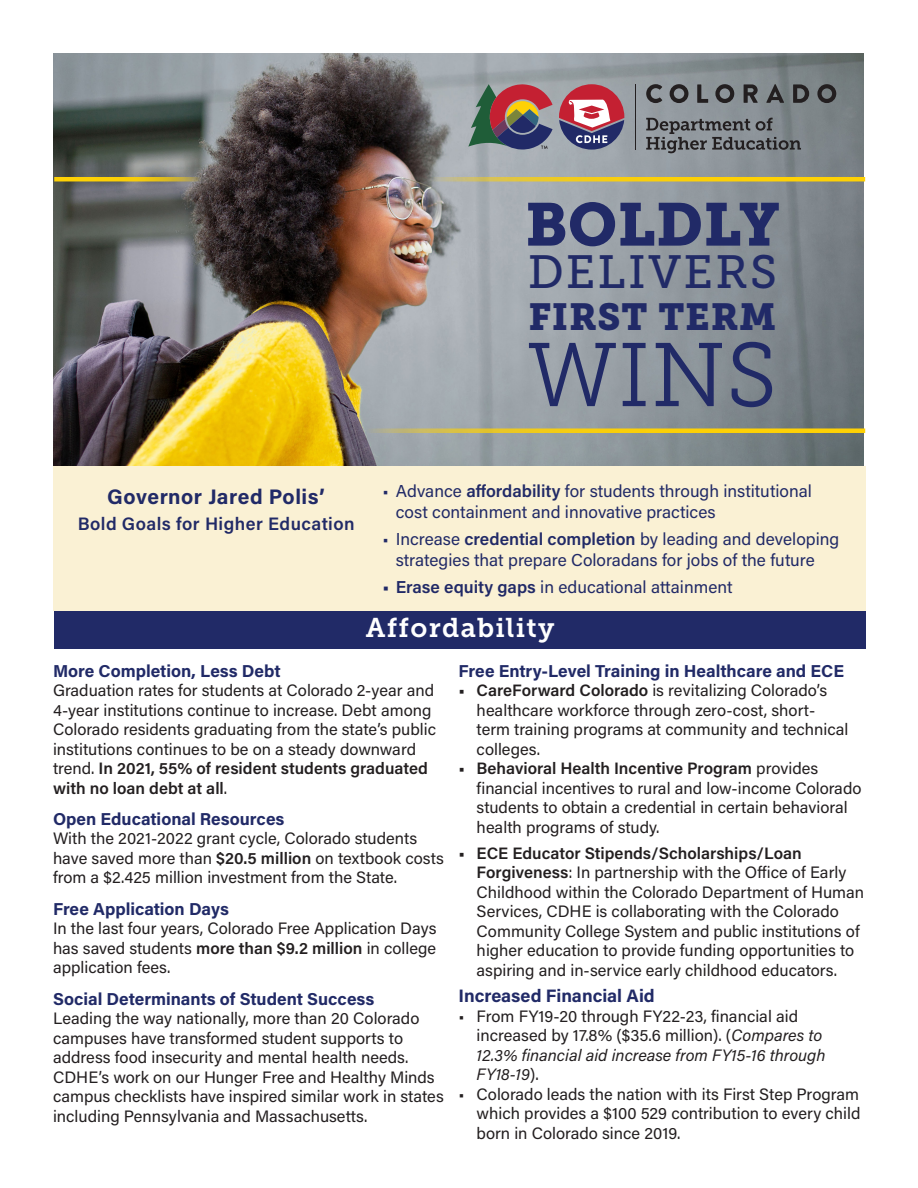
<style>
.page{position:relative;width:918px;height:1188px;background:#fff}
.page>*{position:absolute;margin:0;border:0;box-sizing:border-box;transform-origin:0 0}
.t1{font:90px "Museo Slab 300";color:#212a67}
.t2{font:60px "Museo Slab 900";letter-spacing:.005em;color:#212a67}
.t3{font:46.5px "Museo Slab 500";letter-spacing:.05em;color:#212a67}
.t4{font:37.5px "Museo Slab 900";letter-spacing:.02em;color:#212a67}
.t5{font:27px "Museo Slab 700";letter-spacing:.05em;color:#fff}
.t6{font:700 21px "Acumin Pro";letter-spacing:.025em;color:#212a67}
.t7{font:600 18px "Acumin Pro";letter-spacing:.025em;color:#212a67}
.Bulleted_List{font:700 18px "Acumin Pro";color:#212a67}
.t8{font:17.25px/20.7px "Acumin Pro";color:#212a67}
.Bulleted_List-2{font:700 17.25px "Acumin Pro";color:#212a67}
.Bulleted_List-3{font:16.5px/19.5px "Acumin Pro";color:#231f20}
.s1{font-weight:600}
.s2{font-style:italic}
</style>
<div class="page">
<img style="left:53px;top:54px;width:811px;height:412px">
<div style="left:53px;top:466px;width:812px;height:145px;background:#faf1d4"></div>
<svg style="left:364px;top:428px;width:501px;height:5px;background:#e3c32c"></svg>
<svg style="left:429px;top:177px;width:436px;height:4px;background:#eeca22"></svg>
<svg style="left:54px;top:177px;width:147px;height:4px"></svg>
<svg style="left:646px;top:84px;width:16px;height:19px"></svg>
<svg style="left:670px;top:84px;width:18px;height:19px"></svg>
<svg style="left:697px;top:84px;width:11px;height:19px"></svg>
<svg style="left:715px;top:84px;width:19px;height:19px"></svg>
<svg style="left:744px;top:84px;width:14px;height:19px"></svg>
<svg style="left:793px;top:84px;width:16px;height:19px"></svg>
<svg style="left:817px;top:84px;width:19px;height:19px"></svg>
<svg style="left:766px;top:84px;width:18px;height:19px"></svg>
<svg style="left:646px;top:118px;width:155px;height:35px;background:#707579"></svg>
<hr style="left:635px;top:84px;width:1px;height:66px;background:#231f20">
<svg style="left:559px;top:84px;width:65px;height:66px"></svg>
<svg style="left:468px;top:84px;width:85px;height:66px;background:#7c6768"></svg>
<div style="left:54px;top:611px;width:811px;height:38px;background:#212a67"></div>
<p class="t2" style="left:525px;top:190px;width:256px">BOLDLY</p>
<p class="t3" style="left:528px;top:246px;width:251px">DELIVERS</p>
<p class="t4" style="left:528px;top:295px;width:249px">FIRST TERM</p>
<p class="t1" style="left:527px;top:326px;width:251px">WINS</p>
<p class="t6" style="left:107px;top:482px;width:219px">Governor Jared Polis’</p>
<p class="t7" style="left:78px;top:511px;width:278px">Bold Goals for Higher Education</p>
<p class="t8" style="left:396px;top:480px;width:418px;text-indent:-13px">• Advance <span class="s1">affordability</span> for students through institutional cost containment and innovative practices</p>
<p class="t8" style="left:396px;top:528px;width:445px;text-indent:-13px">• Increase <span class="s1">credential completion</span> by leading and developing strategies that prepare Coloradans for jobs of the future</p>
<p class="t8" style="left:382px;top:576px;width:352px"><span class="s1">• Erase equity gaps</span> in educational attainment</p>
<p class="t5" style="left:366px;top:612px;width:190px">Affordability</p>
<p class="Bulleted_List-2" style="left:53px;top:658px;width:229px">More Completion, Less Debt</p>
<p class="Bulleted_List-3" style="left:53px;top:680px;width:385px">Graduation rates for students at Colorado 2-year and 4-year institutions continue to increase. Debt among Colorado residents graduating from the state’s public institutions continues to be on a steady downward trend. <span class="s1">In 2021, 55% of resident students graduated with no loan debt at all</span>.</p>
<p class="Bulleted_List-2" style="left:53px;top:807px;width:233px">Open Educational Resources</p>
<p class="Bulleted_List-3" style="left:53px;top:828px;width:392px">With the 2021-2022 grant cycle, Colorado students have saved more than <span class="s1">$20.5 million</span> on textbook costs from a $2.425 million investment from the State.</p>
<p class="Bulleted_List-2" style="left:53px;top:897px;width:177px">Free Application Days</p>
<p class="Bulleted_List-3" style="left:53px;top:918px;width:385px;text-align:justify">In the last four years, Colorado Free Application Days has saved students <span class="s1">more than $9.2 million</span> in college application fees.</p>
<p class="Bulleted_List-2" style="left:53px;top:986px;width:323px">Social Determinants of Student Success</p>
<p class="Bulleted_List-3" style="left:53px;top:1008px;width:392px">Leading the way nationally, more than 20 Colorado campuses have transformed student supports to address food insecurity and mental health needs.<br>CDHE’s work on our Hunger Free and Healthy Minds campus checklists have inspired similar work in states including Pennsylvania and Massachusetts.</p>
<p class="Bulleted_List-2" style="left:459px;top:658px;width:387px">Free Entry-Level Training in Healthcare and ECE</p>
<p class="Bulleted_List-3" style="left:477px;top:680px;width:373px;text-indent:-18px"><span class="s1">• CareForward Colorado</span> is revitalizing Colorado’s healthcare workforce through zero-cost, short&shy;term training programs at community and technical colleges.</p>
<p class="Bulleted_List-3" style="left:477px;top:758px;width:386px;text-indent:-18px"><span class="s1">• Behavioral Health Incentive Program</span> provides financial incentives to rural and low-income Colorado students to obtain a credential in certain behavioral health programs of study.</p>
<p class="Bulleted_List-3" style="left:477px;top:843px;width:389px;text-indent:-18px"><span class="s1">• ECE Educator Stipends/Scholarships/Loan Forgiveness</span>: In partnership with the Office of Early Childhood within the Colorado Department of Human Services, CDHE is collaborating with the Colorado Community College System and public institutions of higher education to provide funding opportunities to aspiring and in-service early childhood educators.</p>
<p class="Bulleted_List" style="left:459px;top:983px;width:198px">Increased Financial Aid</p>
<p class="Bulleted_List-3" style="left:477px;top:1005px;width:350px;text-indent:-18px">• From FY19-20 through FY22-23, financial aid increased by 17.8% ($35.6 million). (<span class="s2">Compares to 12.3% financial aid increase from FY15-16 through FY18-19</span>).</p>
<p class="Bulleted_List-3" style="left:477px;top:1083px;width:385px;text-align:justify;text-indent:-18px">• Colorado leads the nation with its First Step Program which provides a $100 529 contribution to every child born in Colorado since 2019.</p>
</div>
